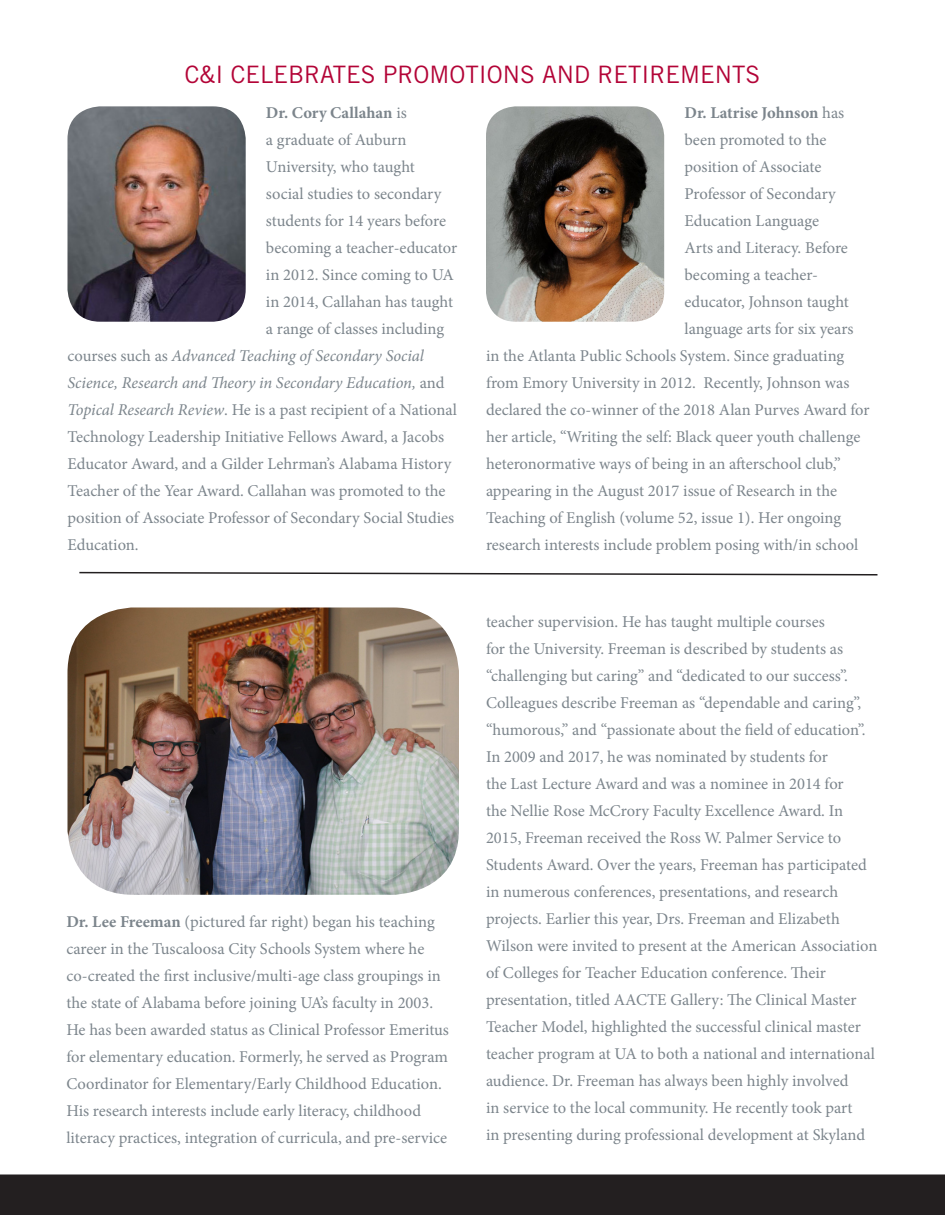
<style>
.page{position:relative;width:945px;height:1215px;background:#fff}
.page>*{position:absolute;margin:0;border:0;box-sizing:border-box;transform-origin:0 0}
.t1{font:24px "Trade Gothic";color:#b30437}
.Paragraph_Style_2{font:16.5px/27px "Minion Pro";color:#7c858c}
.Paragraph_Style_2-2{font:italic 16.5px "Minion Pro";letter-spacing:-.005em;color:#7c858c}
.Paragraph_Style_2-3{font:700 16.5px "Minion Pro";color:#7c858c}
.s1{font-weight:400}
.s2{font-style:normal}
.s3{font-style:italic}
.s4{font-weight:700}
</style>
<div class="page">
<div style="left:0;top:1174px;width:945px;height:41px;background:#231f20"></div>
<img style="left:68px;top:106px;width:178px;height:216px">
<img style="left:486px;top:106px;width:178px;height:216px">
<img style="left:68px;top:608px;width:391px;height:287px">
<svg style="left:79px;top:571px;width:799px;height:5px"></svg>
<p class="t1" style="left:185px;top:60px;width:577px">C&amp;I CELEBRATES PROMOTIONS AND RETIREMENTS</p>
<p class="Paragraph_Style_2-3" style="left:266px;top:101px;width:142px">Dr. Cory Callahan <span class="s1">is</span></p>
<p class="Paragraph_Style_2" style="left:266px;top:127px;width:142px">a graduate of Auburn</p>
<p class="Paragraph_Style_2" style="left:266px;top:154px;width:151px">University, who taught</p>
<p class="Paragraph_Style_2" style="left:266px;top:181px;width:177px">social studies to secondary</p>
<p class="Paragraph_Style_2" style="left:266px;top:208px;width:182px">students for 14 years before</p>
<p class="Paragraph_Style_2" style="left:266px;top:235px;width:193px">becoming a teacher-educator</p>
<p class="Paragraph_Style_2" style="left:266px;top:262px;width:190px">in 2012. Since coming to UA</p>
<p class="Paragraph_Style_2" style="left:266px;top:289px;width:189px">in 2014, Callahan has taught</p>
<p class="Paragraph_Style_2" style="left:266px;top:316px;width:180px">a range of classes including</p>
<p class="Paragraph_Style_2-2" style="left:68px;top:345px;width:358px"><span class="s2">courses such as</span> Advanced Teaching of Secondary Social</p>
<p class="Paragraph_Style_2-2" style="left:68px;top:372px;width:379px">Science, Research and Theory in Secondary Education, <span class="s2">and</span></p>
<p class="Paragraph_Style_2" style="left:68px;top:397px;width:391px"><span class="s3">Topical Research Review</span>. He is a past recipient of a National</p>
<p class="Paragraph_Style_2" style="left:68px;top:424px;width:378px">Technology Leadership Initiative Fellows Award, a Jacobs</p>
<p class="Paragraph_Style_2" style="left:68px;top:451px;width:385px">Educator Award, and a Gilder Lehrman’s Alabama History</p>
<p class="Paragraph_Style_2" style="left:68px;top:478px;width:380px">Teacher of the Year Award. Callahan was promoted to the</p>
<p class="Paragraph_Style_2" style="left:68px;top:505px;width:388px">position of Associate Professor of Secondary Social Studies</p>
<p class="Paragraph_Style_2" style="left:68px;top:532px;width:73px">Education.</p>
<p class="Paragraph_Style_2" style="left:66px;top:908px;width:384px"><span class="s4">Dr. Lee Freeman</span> (pictured far right) began his teaching career in the Tuscaloosa City Schools System where he co-created the first inclusive/multi-age class groupings in the state of Alabama before joining UA’s faculty in 2003.<br>He has been awarded status as Clinical Professor Emeritus for elementary education. Formerly, he served as Program Coordinator for Elementary/Early Childhood Education.<br>His research interests include early literacy, childhood literacy practices, integration of curricula, and pre-service</p>
<p class="Paragraph_Style_2-3" style="left:684px;top:101px;width:161px">Dr. Latrise Johnson <span class="s1">has</span></p>
<p class="Paragraph_Style_2" style="left:684px;top:127px;width:144px">been promoted to the</p>
<p class="Paragraph_Style_2" style="left:684px;top:154px;width:139px">position of Associate</p>
<p class="Paragraph_Style_2" style="left:684px;top:181px;width:153px">Professor of Secondary</p>
<p class="Paragraph_Style_2" style="left:684px;top:208px;width:136px">Education Language</p>
<p class="Paragraph_Style_2" style="left:684px;top:235px;width:165px">Arts and Literacy. Before</p>
<p class="Paragraph_Style_2" style="left:684px;top:262px;width:135px">becoming a teacher-</p>
<p class="Paragraph_Style_2" style="left:684px;top:289px;width:166px">educator, Johnson taught</p>
<p class="Paragraph_Style_2" style="left:684px;top:316px;width:171px">language arts for six years</p>
<p class="Paragraph_Style_2" style="left:486px;top:343px;width:360px">in the Atlanta Public Schools System. Since graduating</p>
<p class="Paragraph_Style_2" style="left:486px;top:370px;width:365px">from Emory University in 2012. Recently, Johnson was</p>
<p class="Paragraph_Style_2" style="left:486px;top:397px;width:385px">declared the co-winner of the 2018 Alan Purves Award for</p>
<p class="Paragraph_Style_2" style="left:486px;top:424px;width:376px">her article, “Writing the self: Black queer youth challenge</p>
<p class="Paragraph_Style_2" style="left:486px;top:451px;width:356px">heteronormative ways of being in an afterschool club,”</p>
<p class="Paragraph_Style_2" style="left:486px;top:478px;width:353px">appearing in the August 2017 issue of Research in the</p>
<p class="Paragraph_Style_2" style="left:486px;top:505px;width:357px">Teaching of English (volume 52, issue 1). Her ongoing</p>
<p class="Paragraph_Style_2" style="left:486px;top:532px;width:374px">research interests include problem posing with/in school</p>
<p class="Paragraph_Style_2" style="left:486px;top:608px;width:393px">teacher supervision. He has taught multiple courses<br>for the University. Freeman is described by students as “challenging but caring” and “dedicated to our success”.<br>Colleagues describe Freeman as “dependable and caring”, “humorous,” and “passionate about the field of education”.<br>In 2009 and 2017, he was nominated by students for<br>the Last Lecture Award and was a nominee in 2014 for<br>the Nellie Rose McCrory Faculty Excellence Award. In 2015, Freeman received the Ross W. Palmer Service to Students Award. Over the years, Freeman has participated in numerous conferences, presentations, and research projects. Earlier this year, Drs. Freeman and Elizabeth Wilson were invited to present at the American Association of Colleges for Teacher Education conference. Their presentation, titled AACTE Gallery: The Clinical Master Teacher Model, highlighted the successful clinical master teacher program at UA to both a national and international audience. Dr. Freeman has always been highly involved<br>in service to the local community. He recently took part<br>in presenting during professional development at Skyland</p>
</div>
